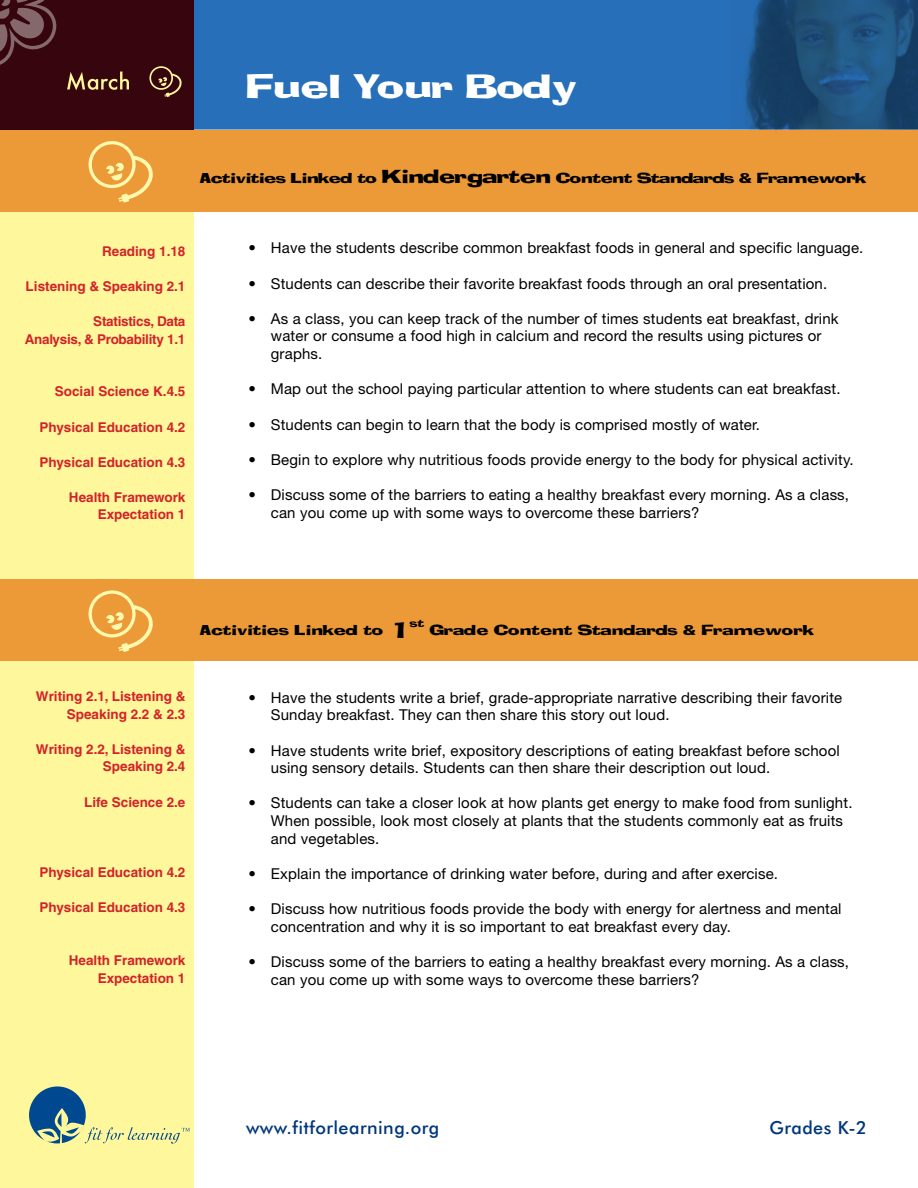
<style>
.page{position:relative;width:918px;height:1188px;background:#fff}
.page>*{position:absolute;margin:0;border:0;box-sizing:border-box;transform-origin:0 0}
.t1{font:31.5px "Blox Extended";color:#fff}
.t2{font:500 18px "Futura BT";letter-spacing:.025em;color:#00377b}
.t3{font:15px/17.7px "Helvetica Neue";letter-spacing:.01em;color:#000}
.t4{font:700 13.5px/17.7px "Helvetica";color:#d2232a;text-align:right}
.t5{font:13.5px "Blox Extended";letter-spacing:-.015em;color:#000}
.t6{font:13.5px "Blox Extended";letter-spacing:.01em;color:#000}
.t7{font:700 13.5px/17.5px "Helvetica";letter-spacing:-.02em;color:#d2232a;text-align:right}
.t8{font:10.5px "Blox Extended";color:#000}
.s1{font-size:18px}
.s2{font-size:21px}
</style>
<div class="page">
<div style="left:187px;top:0;width:731px;height:130px;background:#276fb8"></div>
<div style="left:0;top:128px;width:193px;height:1060px;background:#fff79b"></div>
<div style="left:0;top:0;width:193px;height:129px;background:#36050d"></div>
<svg style="left:0;top:0;width:56px;height:65px"></svg>
<svg style="left:67px;top:72px;width:62px;height:18px"></svg>
<svg style="left:149px;top:66px;width:33px;height:31px"></svg>
<img style="left:729px;top:0;width:189px;height:130px">
<svg style="left:29px;top:1086px;width:161px;height:58px"></svg>
<div style="left:0;top:130px;width:918px;height:82px;background:#ec9a37"></div>
<svg style="left:88px;top:141px;width:65px;height:62px"></svg>
<div style="left:0;top:579px;width:918px;height:82px;background:#ec9a37"></div>
<svg style="left:88px;top:590px;width:65px;height:62px"></svg>
<h1 class="t1" style="left:248px;top:66px;width:331px">Fuel Your Body</h1>
<p class="t5" style="left:200px;top:170px;width:668px">Activities Linked to <span class="s1">Kindergarten</span> Content Standards &amp; Framework</p>
<p class="t4" style="left:102px;top:242px;width:85px">Reading 1.18</p>
<p class="t4" style="left:26px;top:277px;width:161px">Listening &amp; Speaking 2.1</p>
<p class="t7" style="left:25px;top:313px;width:162px">Statistics, Data<br>Analysis, &amp; Probability 1.1</p>
<p class="t4" style="left:55px;top:383px;width:132px">Social Science K.4.5</p>
<p class="t4" style="left:39px;top:418px;width:148px">Physical Education 4.2</p>
<p class="t4" style="left:39px;top:453px;width:148px">Physical Education 4.3</p>
<p class="t4" style="left:69px;top:488px;width:118px">Health Framework<br>Expectation 1</p>
<p class="t3" style="left:248px;top:239px;width:617px">• Have the students describe common breakfast foods in general and specific language.</p>
<p class="t3" style="left:248px;top:274px;width:580px">• Students can describe their favorite breakfast foods through an oral presentation.</p>
<p class="t3" style="left:271px;top:309px;width:569px;text-indent:-22px">• As a class, you can keep track of the number of times students eat breakfast, drink water or consume a food high in calcium and record the results using pictures or graphs.</p>
<p class="t3" style="left:248px;top:380px;width:594px">• Map out the school paying particular attention to where students can eat breakfast.</p>
<p class="t3" style="left:248px;top:415px;width:513px">• Students can begin to learn that the body is comprised mostly of water.</p>
<p class="t3" style="left:248px;top:450px;width:607px">• Begin to explore why nutritious foods provide energy to the body for physical activity.</p>
<p class="t3" style="left:271px;top:486px;width:580px;text-indent:-23px">• Discuss some of the barriers to eating a healthy breakfast every morning. As a class, can you come up with some ways to overcome these barriers?</p>
<p class="t6" style="left:200px;top:621px;width:212px">Activities Linked to <span class="s2">1</span></p>
<p class="t8" style="left:410px;top:617px;width:16px">st</p>
<p class="t6" style="left:430px;top:621px;width:385px">Grade Content Standards &amp; Framework</p>
<p class="t4" style="left:36px;top:687px;width:151px">Writing 2.1, Listening &amp;<br>Speaking 2.2 &amp; 2.3</p>
<p class="t4" style="left:36px;top:740px;width:151px">Writing 2.2, Listening &amp;<br>Speaking 2.4</p>
<p class="t4" style="left:84px;top:793px;width:103px">Life Science 2.e</p>
<p class="t4" style="left:39px;top:863px;width:148px">Physical Education 4.2</p>
<p class="t4" style="left:39px;top:899px;width:148px">Physical Education 4.3</p>
<p class="t4" style="left:69px;top:952px;width:118px">Health Framework<br>Expectation 1</p>
<p class="t3" style="left:271px;top:688px;width:573px;text-indent:-22px">• Have the students write a brief, grade-appropriate narrative describing their favorite<br>Sunday breakfast. They can then share this story out loud.</p>
<p class="t3" style="left:271px;top:741px;width:570px;text-indent:-22px">• Have students write brief, expository descriptions of eating breakfast before school using sensory details. Students can then share their description out loud.</p>
<p class="t3" style="left:271px;top:794px;width:583px;text-indent:-22px">• Students can take a closer look at how plants get energy to make food from sunlight.<br>When possible, look most closely at plants that the students commonly eat as fruits and vegetables.</p>
<p class="t3" style="left:248px;top:865px;width:531px">• Explain the importance of drinking water before, during and after exercise.</p>
<p class="t3" style="left:271px;top:900px;width:572px;text-indent:-22px">• Discuss how nutritious foods provide the body with energy for alertness and mental concentration and why it is so important to eat breakfast every day.</p>
<p class="t3" style="left:271px;top:953px;width:580px;text-indent:-23px">• Discuss some of the barriers to eating a healthy breakfast every morning. As a class, can you come up with some ways to overcome these barriers?</p>
<p class="t2" style="left:246px;top:1117px;width:195px">www.fitforlearning.org</p>
<p class="t2" style="left:770px;top:1117px;width:99px">Grades K-2</p>
</div>
